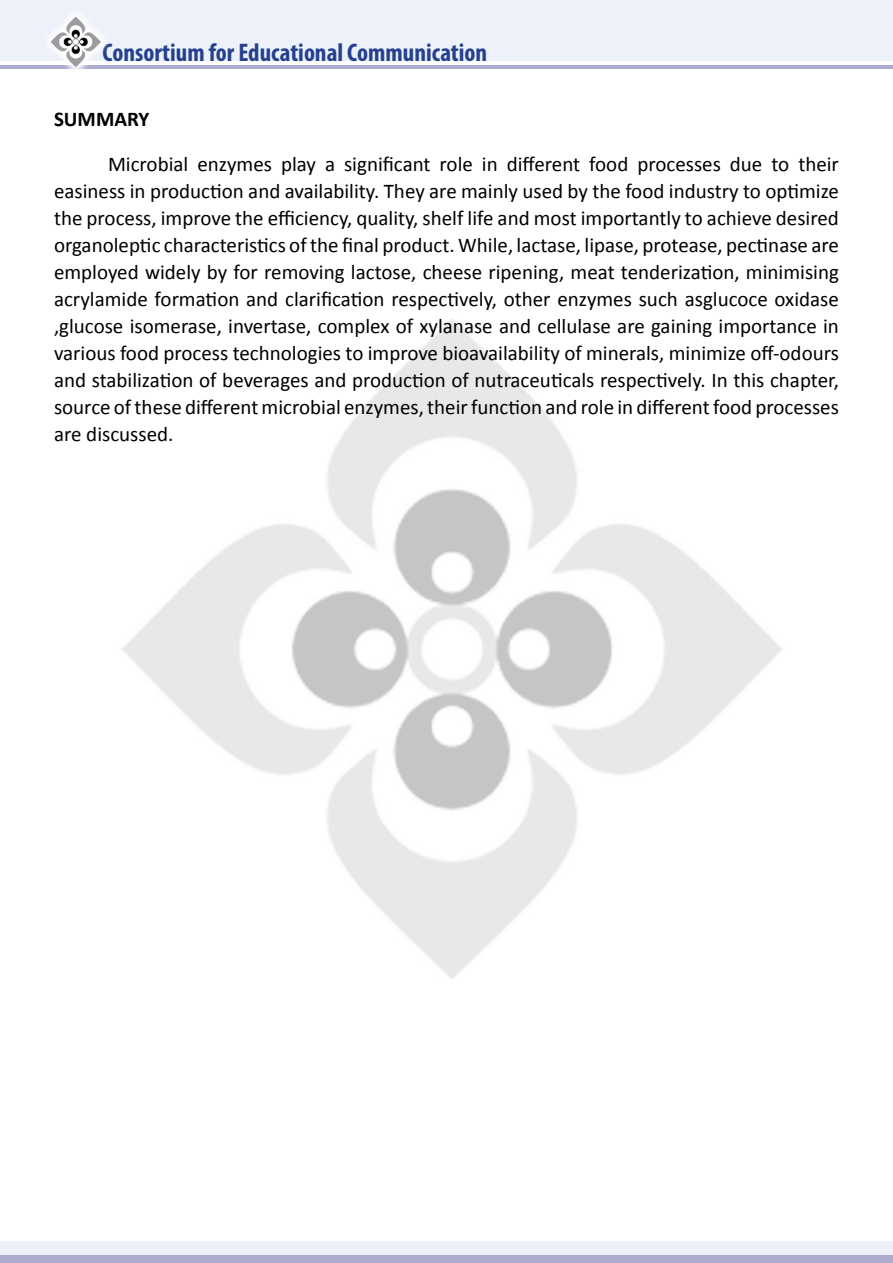
<style>
.page{position:relative;width:893px;height:1263px;background:#fff}
.page>*{position:absolute;margin:0;border:0;box-sizing:border-box;transform-origin:0 0}
.t1{font:700 condensed 25.5px "Myriad Pro";color:#25408f}
.t2{font:21px/27px "Calibri";color:#000;text-align:justify}
.t3{font:700 21px "Calibri";color:#000}
</style>
<div class="page">
<img style="left:122px;top:319px;width:661px;height:660px">
<div style="left:1px;top:1px;width:892px;height:60px;background:#edf1f9"></div>
<div style="left:1px;top:1242px;width:892px;height:13px;background:#edf1f9"></div>
<hr style="left:1px;top:65px;width:892px;height:4px;background:#acaccf">
<div style="left:1px;top:1255px;width:892px;height:8px;background:#acaccf"></div>
<svg style="left:48px;top:14px;width:56px;height:55px"></svg>
<img style="left:49px;top:15px;width:54px;height:53px">
<p class="t1" style="left:102px;top:36px;width:386px">Consortium for Educational Communication</p>
<p class="t3" style="left:54px;top:104px;width:97px">SUMMARY</p>
<p class="t2" style="left:54px;top:150px;width:786px;text-indent:54px">Microbial enzymes play a significant role in different food processes due to their easiness in production and availability. They are mainly used by the food industry to optimize the process, improve the efficiency, quality, shelf life and most importantly to achieve desired organoleptic characteristics of the final product. While, lactase, lipase, protease, pectinase are employed widely by for removing lactose, cheese ripening, meat tenderization, minimising acrylamide formation and clarification respectively, other enzymes such asglucoce oxidase ,glucose isomerase, invertase, complex of xylanase and cellulase are gaining importance in various food process technologies to improve bioavailability of minerals, minimize off-odours and stabilization of beverages and production of nutraceuticals respectively. In this chapter, source of these different microbial enzymes, their function and role in different food processes are discussed.</p>
</div>
